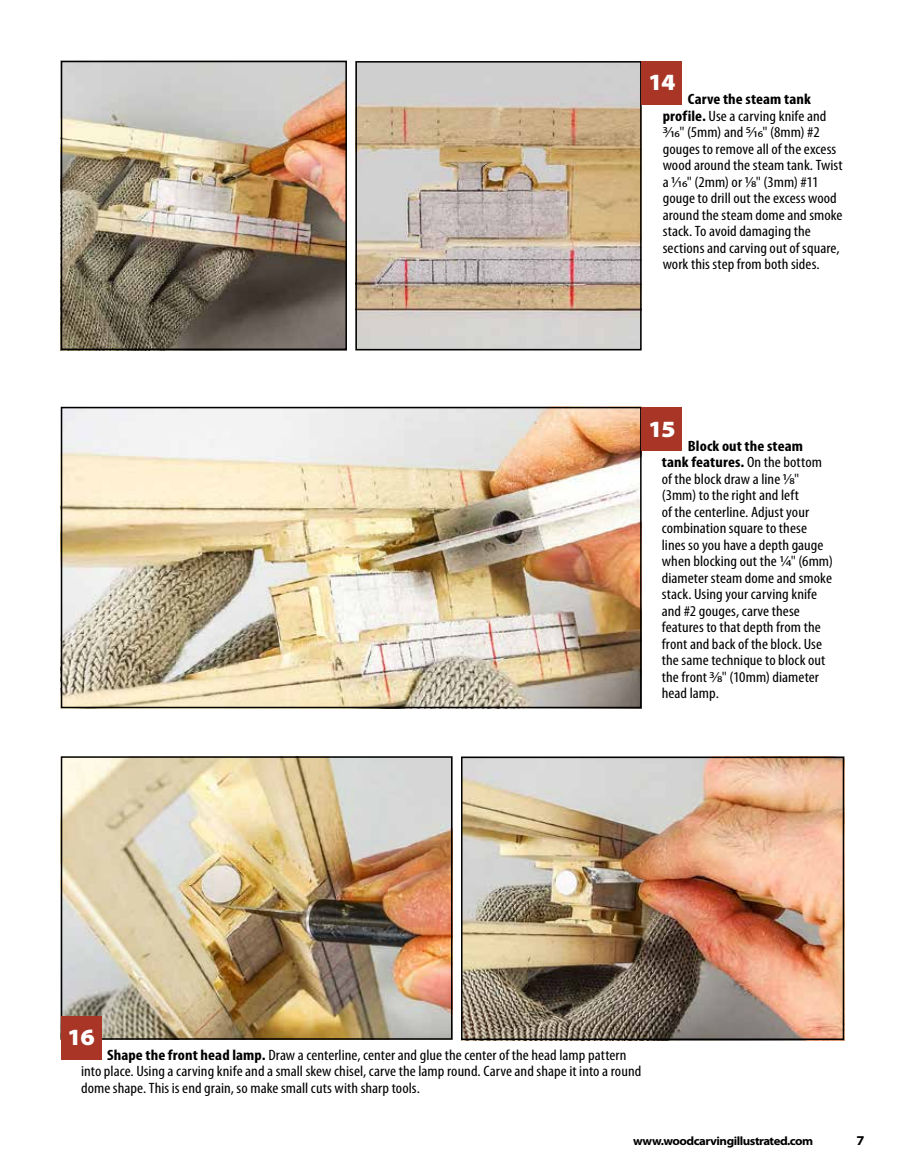
<style>
.page{position:relative;width:905px;height:1175px;background:#fff}
.page>*{position:absolute;margin:0;border:0;box-sizing:border-box;transform-origin:0 0}
.t1{font:900 semi-expanded 23.4px "Myriad Pro";color:#fff}
.t2{font:condensed 15px/16.5px "Myriad Pro";letter-spacing:.005em;color:#000;scale:1.1 1}
.t3{font:700 semi-expanded 13.5px "Myriad Pro";color:#000}
.t4{font:700 semi-expanded 12px "Myriad Pro";letter-spacing:-.04em;color:#000}
.s1{font-weight:700}
.s2{font-stretch:normal}
</style>
<div class="page">
<img style="left:64px;top:759px;width:385px;height:277px">
<div style="left:61px;top:756px;width:391px;height:283px;border:2px solid #000"></div>
<img style="left:464px;top:759px;width:377px;height:278px">
<div style="left:461px;top:756px;width:383px;height:284px;border:2px solid #000"></div>
<img style="left:64px;top:410px;width:574px;height:295px">
<div style="left:61px;top:407px;width:580px;height:301px;border:2px solid #000"></div>
<div style="left:641px;top:407px;width:41px;height:43px;background:#a83525"></div>
<div style="left:61px;top:1016px;width:40px;height:43px;background:#a83525"></div>
<img style="left:64px;top:64px;width:280px;height:283px">
<div style="left:61px;top:61px;width:286px;height:289px;border:2px solid #000"></div>
<img style="left:358px;top:64px;width:280px;height:283px">
<div style="left:355px;top:61px;width:286px;height:289px;border:2px solid #000"></div>
<div style="left:641px;top:61px;width:41px;height:43px;background:#a83525"></div>
<h1 class="t1" style="left:648px;top:66px;width:29px">14</h1>
<p class="t2" style="left:662px;top:91px;width:165px;text-indent:25px"><span class="s1">Carve the steam tank profile.</span> Use a carving knife and<br><span class="s2">3/16</span>" (5mm) and <span class="s2">5/16</span>" (8mm) #2 gouges to remove all of the excess wood around the steam tank. Twist a <span class="s2">1/16</span>" (2mm) or <span class="s2">1/8</span>" (3mm) #11 gouge to drill out the excess wood around the steam dome and smoke stack. To avoid damaging the sections and carving out of square, work this step from both sides.</p>
<h1 class="t1" style="left:648px;top:413px;width:29px">15</h1>
<p class="t2" style="left:661px;top:437px;width:157px;text-indent:26px"><span class="s1">Block out the steam tank features.</span> On the bottom of the block draw a line <span class="s2">1/8</span>" (3mm) to the right and left<br>of the centerline. Adjust your combination square to these lines so you have a depth gauge when blocking out the <span class="s2">1/4</span>" (6mm) diameter steam dome and smoke stack. Using your carving knife and #2 gouges, carve these features to that depth from the front and back of the block. Use the same technique to block out the front <span class="s2">3/8</span>" (10mm) diameter head lamp.</p>
<h1 class="t1" style="left:67px;top:1021px;width:29px">16</h1>
<p class="t2" style="left:81px;top:1046px;width:511px;text-indent:26px"><span class="s1">Shape the front head lamp.</span> Draw a centerline, center and glue the center of the head lamp pattern into place. Using a carving knife and a small skew chisel, carve the lamp round. Carve and shape it into a round dome shape. This is end grain, so make small cuts with sharp tools.</p>
<p class="t4" style="left:633px;top:1132px;width:181px">www.woodcarvingillustrated.com</p>
<p class="t3" style="left:856px;top:1131px;width:10px">7</p>
</div>
